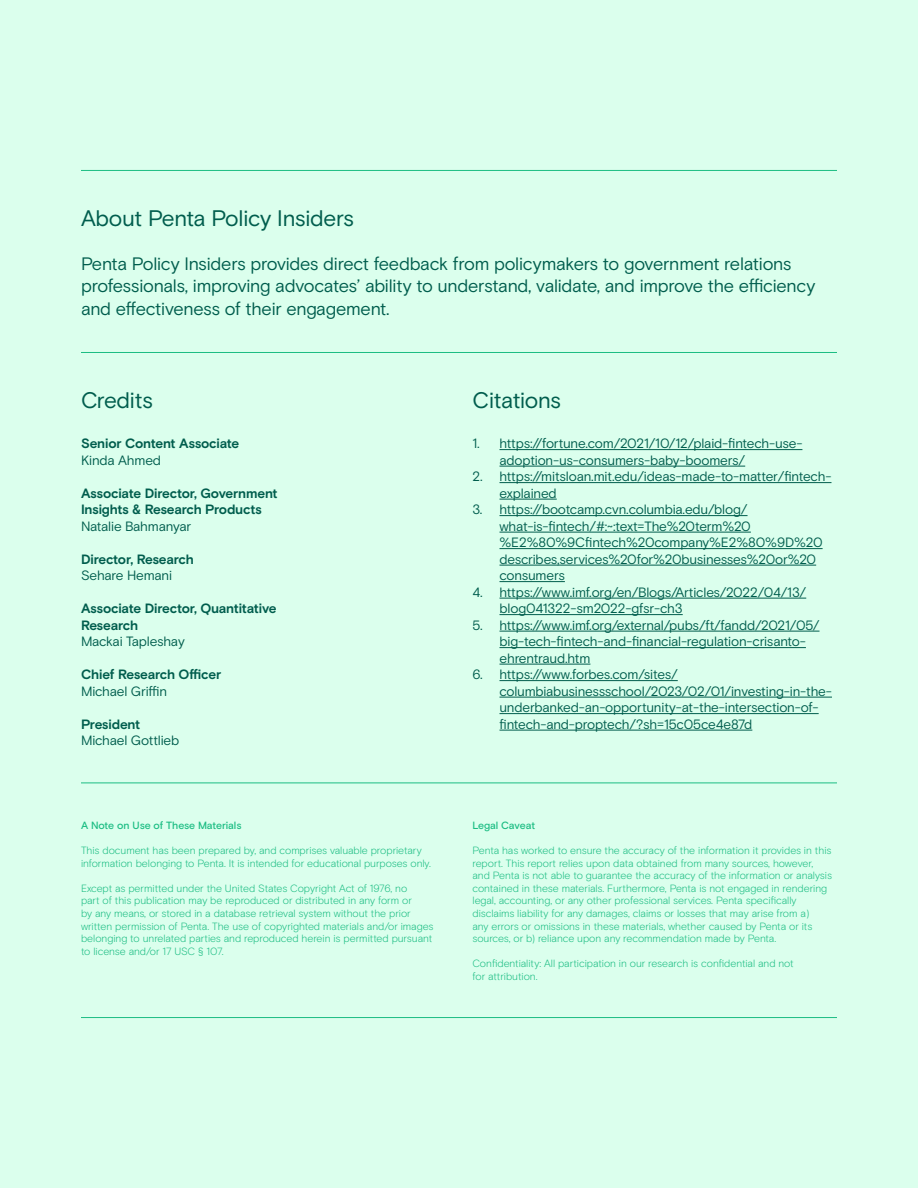
<style>
.page{position:relative;width:918px;height:1188px;background:#dbffed}
.page>*{position:absolute;margin:0;border:0;box-sizing:border-box;transform-origin:0 0}
.t1{font:22.5px "Basis Grotesque Pro";letter-spacing:-.015em;color:#005d4d}
.t2{font:18px/22.5px "Basis Grotesque Pro Off White";letter-spacing:-.015em;color:#005d4d}
.t3{font:13.5px/16.5px "Basis Grotesque Pro Off White";letter-spacing:-.015em;color:#005d4d}
.t4{font:700 13.5px/16.5px "Basis Grotesque Pro";letter-spacing:-.02em;color:#005d4d}
.t5{font:300 10.5px/12.6px "Basis Grotesque Pro";letter-spacing:-.005em;color:#1cbd83}
.t6{font:500 10.5px "Basis Grotesque Pro";letter-spacing:-.01em;color:#1cbd83}
</style>
<div class="page">
<hr style="left:500px;top:449px;width:302px;height:1px;background:#005d4d">
<hr style="left:500px;top:466px;width:245px;height:1px;background:#005d4d">
<hr style="left:500px;top:482px;width:332px;height:1px;background:#005d4d">
<hr style="left:500px;top:499px;width:57px;height:1px;background:#005d4d">
<hr style="left:500px;top:515px;width:248px;height:1px;background:#005d4d">
<hr style="left:500px;top:532px;width:251px;height:1px;background:#005d4d">
<hr style="left:500px;top:548px;width:323px;height:1px;background:#005d4d">
<hr style="left:500px;top:565px;width:316px;height:1px;background:#005d4d">
<hr style="left:500px;top:581px;width:65px;height:1px;background:#005d4d">
<hr style="left:500px;top:598px;width:306px;height:1px;background:#005d4d">
<hr style="left:500px;top:614px;width:183px;height:1px;background:#005d4d">
<hr style="left:500px;top:631px;width:320px;height:1px;background:#005d4d">
<hr style="left:500px;top:647px;width:306px;height:1px;background:#005d4d">
<hr style="left:500px;top:664px;width:90px;height:1px;background:#005d4d">
<hr style="left:500px;top:680px;width:178px;height:1px;background:#005d4d">
<hr style="left:500px;top:697px;width:332px;height:1px;background:#005d4d">
<hr style="left:500px;top:713px;width:319px;height:1px;background:#005d4d">
<hr style="left:500px;top:730px;width:252px;height:1px;background:#005d4d">
<hr style="left:81px;top:352px;width:756px;height:1px;background:#1cbd83">
<hr style="left:81px;top:170px;width:756px;height:1px;background:#1cbd83">
<hr style="left:81px;top:783px;width:756px;height:1px;background:#1cbd83">
<hr style="left:81px;top:1017px;width:756px;height:1px;background:#1cbd83">
<h1 class="t1" style="left:81px;top:205px;width:275px">About Penta Policy Insiders</h1>
<h2 class="t2" style="left:81px;top:253px;width:736px">Penta Policy Insiders provides direct feedback from policymakers to government relations professionals, improving advocates’ ability to understand, validate, and improve the efficiency and effectiveness of their engagement.</h2>
<h1 class="t1" style="left:81px;top:387px;width:74px">Credits</h1>
<p class="t4" style="left:81px;top:436px;width:160px">Senior Content Associate</p>
<p class="t3" style="left:81px;top:452px;width:82px">Kinda Ahmed</p>
<p class="t4" style="left:81px;top:485px;width:198px">Associate Director, Government<br>Insights &amp; Research Products</p>
<p class="t3" style="left:81px;top:518px;width:112px">Natalie Bahmanyar</p>
<p class="t4" style="left:81px;top:551px;width:114px">Director, Research</p>
<p class="t3" style="left:81px;top:568px;width:93px">Sehare Hemani</p>
<p class="t4" style="left:81px;top:601px;width:197px">Associate Director, Quantitative<br>Research</p>
<p class="t3" style="left:81px;top:634px;width:105px">Mackai Tapleshay</p>
<p class="t4" style="left:81px;top:667px;width:142px">Chief Research Officer</p>
<p class="t3" style="left:81px;top:683px;width:88px">Michael Griffin</p>
<p class="t4" style="left:81px;top:716px;width:61px">President</p>
<p class="t3" style="left:81px;top:733px;width:100px">Michael Gottlieb</p>
<p class="t6" style="left:81px;top:819px;width:162px">A Note on Use of These Materials</p>
<p class="t5" style="left:81px;top:844px;width:351px">This document has been prepared by, and comprises valuable proprietary information belonging to Penta. It is intended for educational purposes only.</p>
<p class="t5" style="left:81px;top:882px;width:354px">Except as permitted under the United States Copyright Act of 1976, no<br>part of this publication may be reproduced or distributed in any form or<br>by any means, or stored in a database retrieval system without the prior written permission of Penta. The use of copyrighted materials and/or images belonging to unrelated parties and reproduced herein is permitted pursuant to license and/or 17 USC § 107.</p>
<h1 class="t1" style="left:472px;top:387px;width:90px">Citations</h1>
<p class="t3" style="left:500px;top:436px;width:304px;text-indent:-27px">1. https://fortune.com/2021/10/12/plaid-fintech-use&shy;adoption-us-consumers-baby-boomers/</p>
<p class="t3" style="left:500px;top:469px;width:334px;text-indent:-27px">2. https://mitsloan.mit.edu/ideas-made-to-matter/fintech&shy;explained</p>
<p class="t3" style="left:500px;top:502px;width:325px;text-indent:-27px">3. https://bootcamp.cvn.columbia.edu/blog/ what-is-fintech/#:~:text=The%20term%20 %E2%80%9Cfintech%20company%E2%80%9D%20 describes,services%20for%20businesses%20or%20 consumers</p>
<p class="t3" style="left:500px;top:584px;width:308px;text-indent:-27px">4. https://www.imf.org/en/Blogs/Articles/2022/04/13/ blog041322-sm2022-gfsr-ch3</p>
<p class="t3" style="left:500px;top:617px;width:322px;text-indent:-27px">5. https://www.imf.org/external/pubs/ft/fandd/2021/05/ big-tech-fintech-and-financial-regulation-crisanto&shy;ehrentraud.htm</p>
<p class="t3" style="left:500px;top:666px;width:334px;text-indent:-27px">6. https://www.forbes.com/sites/ columbiabusinessschool/2023/02/01/investing-in-the&shy;underbanked-an-opportunity-at-the-intersection-of&shy;fintech-and-proptech/?sh=15c05ce4e87d</p>
<p class="t6" style="left:473px;top:819px;width:64px">Legal Caveat</p>
<p class="t5" style="left:473px;top:844px;width:361px">Penta has worked to ensure the accuracy of the information it provides in this report. This report relies upon data obtained from many sources, however, and Penta is not able to guarantee the accuracy of the information or analysis contained in these materials. Furthermore, Penta is not engaged in rendering legal, accounting, or any other professional services. Penta specifically disclaims liability for any damages, claims or losses that may arise from a)<br>any errors or omissions in these materials, whether caused by Penta or its sources, or b) reliance upon any recommendation made by Penta.</p>
<p class="t5" style="left:473px;top:957px;width:323px">Confidentiality: All participation in our research is confidential and not for attribution.</p>
</div>
